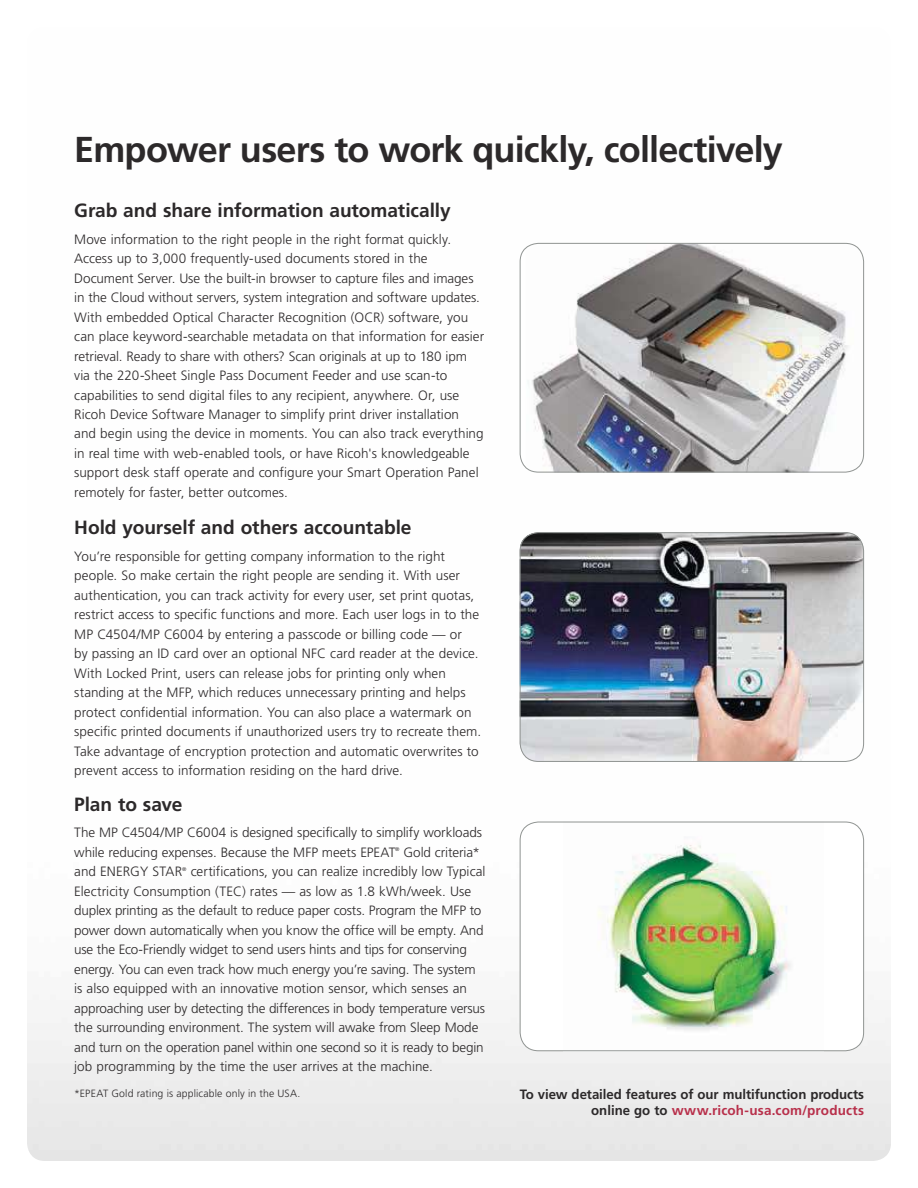
<style>
.page{position:relative;width:918px;height:1188px;background:#fff}
.page>*{position:absolute;margin:0;border:0;box-sizing:border-box;transform-origin:0 0}
.t1{font:700 36px "Frutiger LT Std";letter-spacing:-.02em;color:#2c292a}
.t2{font:700 19.2px "Frutiger LT Std";letter-spacing:-.005em;color:#2c292a}
.t3{font:300 13.5px/19.5px "Frutiger LT Std";color:#2c292a}
.t4{font:700 13.5px/16.5px "Frutiger LT Std";letter-spacing:-.005em;color:#2c292a;text-align:right}
.t5{font:300 10.5px "Frutiger LT Std";letter-spacing:.015em;color:#2c292a}
.t6{font:300 5.4px "Frutiger LT Std";color:#2c292a}
.s1{color:#b8304b}
</style>
<div class="page">
<img style="left:526px;top:243px;width:338px;height:229px">
<div style="left:520px;top:243px;width:344px;height:229px;border:1px solid #909492;border-radius:19px"></div>
<img style="left:598px;top:845px;width:193px;height:186px">
<div style="left:520px;top:822px;width:344px;height:229px;border:1px solid #909492;border-radius:19px"></div>
<img style="left:520px;top:532px;width:344px;height:230px">
<div style="left:520px;top:532px;width:344px;height:230px;border:1px solid #909492;border-radius:19px"></div>
<h1 class="t1" style="left:74px;top:135px;width:710px">Empower users to work quickly, collectively</h1>
<h2 class="t2" style="left:74px;top:202px;width:378px">Grab and share information automatically</h2>
<p class="t3" style="left:74px;top:230px;width:412px">Move information to the right people in the right format quickly.<br>Access up to 3,000 frequently-used documents stored in the Document Server. Use the built-in browser to capture files and images in the Cloud without servers, system integration and software updates.<br>With embedded Optical Character Recognition (OCR) software, you can place keyword-searchable metadata on that information for easier retrieval. Ready to share with others? Scan originals at up to 180 ipm via the 220-Sheet Single Pass Document Feeder and use scan-to capabilities to send digital files to any recipient, anywhere. Or, use Ricoh Device Software Manager to simplify print driver installation and begin using the device in moments. You can also track everything in real time with web-enabled tools, or have Ricoh's knowledgeable support desk staff operate and configure your Smart Operation Panel remotely for faster, better outcomes.</p>
<h2 class="t2" style="left:74px;top:520px;width:339px">Hold yourself and others accountable</h2>
<p class="t3" style="left:74px;top:547px;width:408px">You’re responsible for getting company information to the right people. So make certain the right people are sending it. With user authentication, you can track activity for every user, set print quotas, restrict access to specific functions and more. Each user logs in to the MP C4504/MP C6004 by entering a passcode or billing code — or<br>by passing an ID card over an optional NFC card reader at the device.<br>With Locked Print, users can release jobs for printing only when standing at the MFP, which reduces unnecessary printing and helps protect confidential information. You can also place a watermark on specific printed documents if unauthorized users try to recreate them.<br>Take advantage of encryption protection and automatic overwrites to prevent access to information residing on the hard drive.</p>
<h2 class="t2" style="left:74px;top:796px;width:110px">Plan to save</h2>
<p class="t3" style="left:74px;top:824px;width:409px">The MP C4504/MP C6004 is designed specifically to simplify workloads while reducing expenses. Because the MFP meets EPEAT</p>
<p class="t6" style="left:395px;top:847px;width:6px">®</p>
<p class="t3" style="left:403px;top:844px;width:78px">Gold criteria*</p>
<p class="t3" style="left:74px;top:863px;width:413px;text-indent:116px">certifications, you can realize incredibly low Typical Electricity Consumption (TEC) rates — as low as 1.8 kWh/week. Use duplex printing as the default to reduce paper costs. Program the MFP to power down automatically when you know the office will be empty. And use the Eco-Friendly widget to send users hints and tips for conserving energy. You can even track how much energy you’re saving. The system is also equipped with an innovative motion sensor, which senses an approaching user by detecting the differences in body temperature versus the surrounding environment. The system will awake from Sleep Mode and turn on the operation panel within one second so it is ready to begin job programming by the time the user arrives at the machine.</p>
<p class="t5" style="left:74px;top:1089px;width:228px">*EPEAT Gold rating is applicable only in the USA.</p>
<p class="t4" style="left:520px;top:1087px;width:346px">To view detailed features of our multifunction products online go to <span class="s1">www.ricoh-usa.com/products</span></p>
<p class="t3" style="left:74px;top:863px;width:109px">and ENERGY STAR</p>
<p class="t6" style="left:182px;top:867px;width:6px">®</p>
</div>
